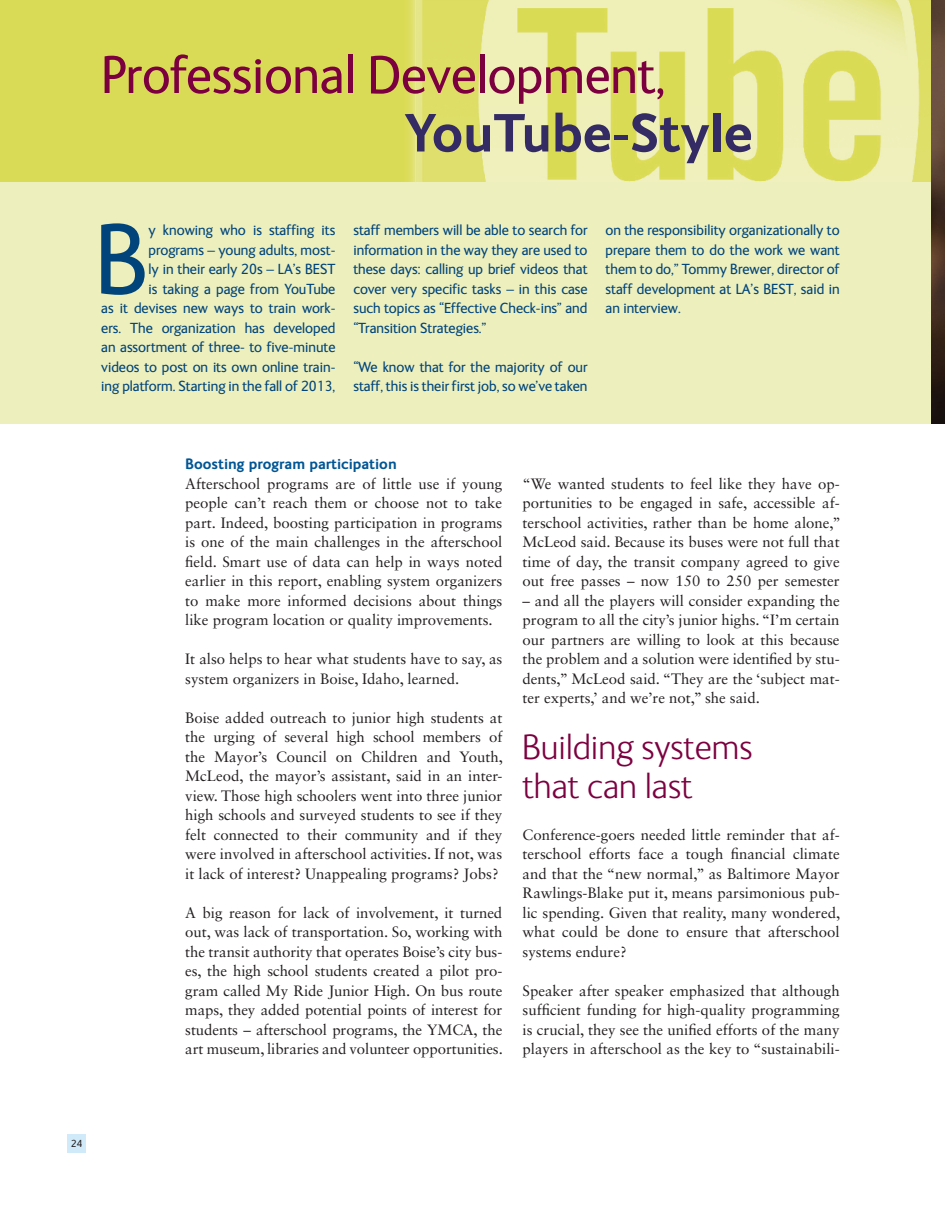
<style>
.page{position:relative;width:945px;height:1215px;background:#fff}
.page>*{position:absolute;margin:0;border:0;box-sizing:border-box;transform-origin:0 0}
.Body_text{font:101.4px "FS Ingrid";color:#00447b}
.t1{font:54px/58.5px "FS Ingrid";color:#7c0040}
.New_Header{font:300 36px/39px "FS Ingrid";color:#7c0040}
.Body_Text{font:15px/19.5px "Sabon LT Std";color:#231f20;text-align:justify}
.Body_text-2{font:15px/19.5px "FS Ingrid";color:#00447b;text-align:justify}
.Sub_head{font:700 15px "FS Ingrid";color:#005594}
.t2{font:10.5px "FS Ingrid";color:#231f20}
.s1{font-weight:700;color:#342b65}
</style>
<div class="page">
<div style="left:68px;top:1134px;width:18px;height:19px;background:#d0eaf9"></div>
<div style="left:0;top:0;width:932px;height:182px;background:#d9da55"></div>
<img style="left:409px;top:0;width:522px;height:182px">
<div style="left:0;top:182px;width:932px;height:242px;background:#edefbd"></div>
<img style="left:932px;top:0;width:13px;height:424px">
<p class="t1" style="left:405px;top:47px;width:350px;text-indent:-303px">Professional Development,<br><span class="s1">YouTube-Style</span></p>
<p class="Body_text" style="left:95px;top:207px;width:55px">B</p>
<p class="Body_text-2" style="left:101px;top:221px;width:236px;text-align:right">y knowing who is staffing its programs – young adults, most-<br>ly in their early 20s – LA’s BEST<br>is taking a page from YouTube<br>as it devises new ways to train work&shy;ers. The organization has developed an assortment of three- to five-minute videos to post on its own online train&shy;ing platform. Starting in the fall of 2013,</p>
<p class="Body_text-2" style="left:353px;top:221px;width:236px">staff members will be able to search for information in the way they are used to these days: calling up brief videos that cover very specific tasks – in this case such topics as “Effective Check-ins” and “Transition Strategies.”</p>
<p class="Body_text-2" style="left:353px;top:357px;width:236px">“We know that for the majority of our staff, this is their first job, so we’ve taken</p>
<p class="Body_text-2" style="left:606px;top:221px;width:236px">on the responsibility organizationally to prepare them to do the work we want them to do,” Tommy Brewer, director of staff development at LA’s BEST, said in an interview.</p>
<p class="Sub_head" style="left:185px;top:455px;width:213px">Boosting program participation</p>
<p class="Body_Text" style="left:185px;top:473px;width:319px">Afterschool programs are of little use if young people can’t reach them or choose not to take part. Indeed, boosting participation in programs is one of the main challenges in the afterschool field. Smart use of data can help in ways noted earlier in this report, enabling system organizers to make more informed decisions about things like program location or quality improvements.</p>
<p class="Body_Text" style="left:185px;top:649px;width:319px">It also helps to hear what students have to say, as system organizers in Boise, Idaho, learned.</p>
<p class="Body_Text" style="left:185px;top:707px;width:319px">Boise added outreach to junior high students at the urging of several high school members of the Mayor’s Council on Children and Youth, McLeod, the mayor’s assistant, said in an inter&shy;view. Those high schoolers went into three junior high schools and surveyed students to see if they felt connected to their community and if they were involved in afterschool activities. If not, was it lack of interest? Unappealing programs? Jobs?</p>
<p class="Body_Text" style="left:185px;top:902px;width:319px">A big reason for lack of involvement, it turned out, was lack of transportation. So, working with the transit authority that operates Boise’s city bus&shy;es, the high school students created a pilot pro&shy;gram called My Ride Junior High. On bus route maps, they added potential points of interest for students – afterschool programs, the YMCA, the art museum, libraries and volunteer opportunities.</p>
<p class="Body_Text" style="left:523px;top:473px;width:320px">“We wanted students to feel like they have op&shy;portunities to be engaged in safe, accessible af&shy;terschool activities, rather than be home alone,” McLeod said. Because its buses were not full that time of day, the transit company agreed to give out free passes – now 150 to 250 per semester</p>
<p class="Body_Text" style="left:523px;top:590px;width:319px">– and all the players will consider expanding the program to all the city’s junior highs. “I’m certain our partners are willing to look at this because the problem and a solution were identified by stu&shy;dents,” McLeod said. “They are the ‘subject mat&shy;ter experts,’ and we’re not,” she said.</p>
<p class="New_Header" style="left:523px;top:728px;width:231px">Building systems that can last</p>
<p class="Body_Text" style="left:523px;top:824px;width:319px">Conference-goers needed little reminder that af&shy;terschool efforts face a tough financial climate and that the “new normal,” as Baltimore Mayor Rawlings-Blake put it, means parsimonious pub&shy;lic spending. Given that reality, many wondered, what could be done to ensure that afterschool systems endure?</p>
<p class="Body_Text" style="left:523px;top:980px;width:319px">Speaker after speaker emphasized that although sufficient funding for high-quality programming is crucial, they see the unified efforts of the many players in afterschool as the key to “sustainabili-</p>
<p class="t2" style="left:71px;top:1138px;width:13px">2410</p>
</div>
